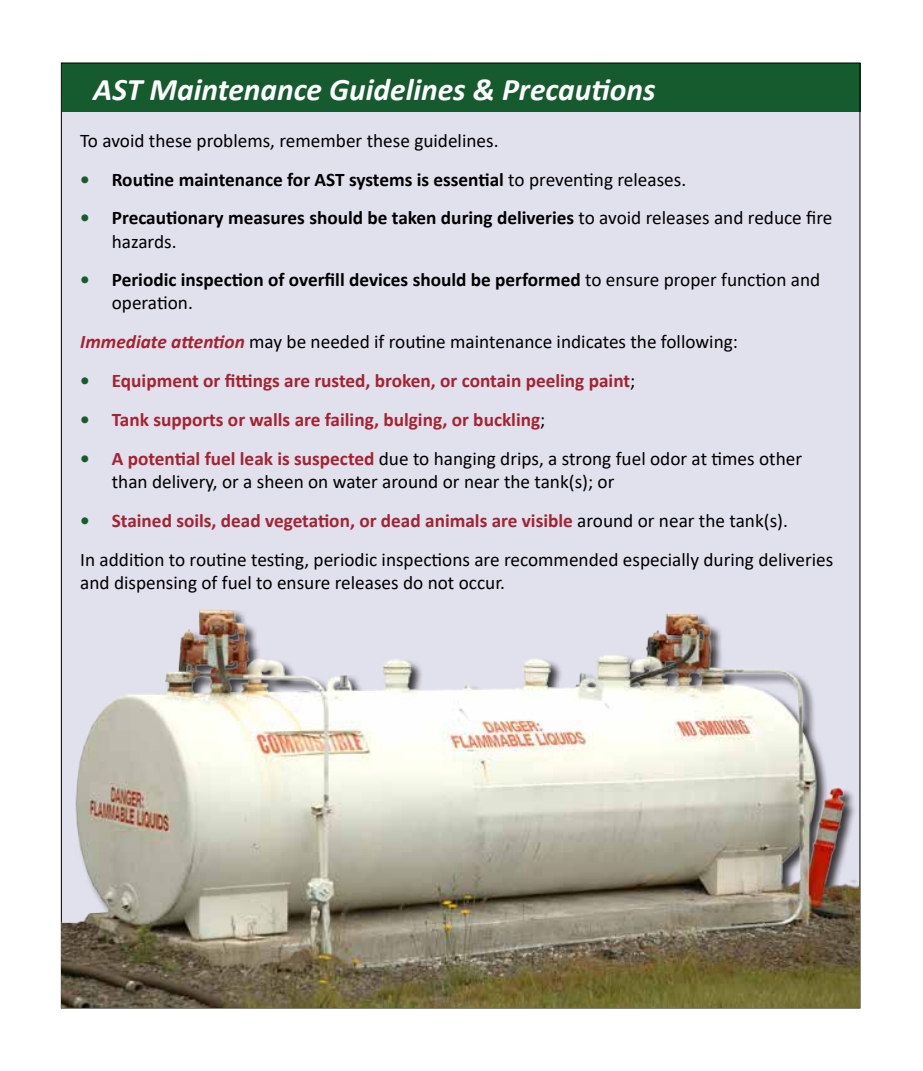
<style>
.page{position:relative;width:923px;height:1071px;background:#fff}
.page>*{position:absolute;margin:0;border:0;box-sizing:border-box;transform-origin:0 0}
.t1{font:italic 700 31.5px "Calibri";color:#fff}
.t2{font:19.25px/23.1px "Calibri";color:#000}
.t3{font:700 19.25px/23.1px "Calibri";color:#000}
.t4{font:700 19.25px "Calibri";color:#a62230}
.s1{color:#155b2e}
.s2{font-weight:400}
.s3{font-weight:700;font-style:italic;color:#a62230}
.s4{font-weight:400;color:#000}
.s5{font-weight:700;color:#155b2e}
.s6{font-weight:700;color:#a62230}
</style>
<div class="page">
<div style="left:61px;top:63px;width:798px;height:945px;background:#e1e0ed"></div>
<div style="left:62px;top:63px;width:798px;height:49px;background:#155b2e"></div>
<img style="left:61px;top:601px;width:798px;height:407px">
<h1 class="t1" style="left:93px;top:67px;width:563px">AST Maintenance Guidelines &amp; Precautions</h1>
<p class="t2" style="left:80px;top:128px;width:419px">To avoid these problems, remember these guidelines.</p>
<p class="t3" style="left:80px;top:167px;width:607px"><span class="s1">•</span> Routine maintenance for AST systems is essential <span class="s2">to preventing releases.</span></p>
<p class="t3" style="left:112px;top:206px;width:722px;text-indent:-31px"><span class="s1">•</span> Precautionary measures should be taken during deliveries <span class="s2">to avoid releases and reduce fire hazards.</span></p>
<p class="t3" style="left:112px;top:268px;width:709px;text-indent:-31px"><span class="s1">•</span> Periodic inspection of overfill devices should be performed <span class="s2">to ensure proper function and operation.</span></p>
<p class="t2" style="left:80px;top:330px;width:659px"><span class="s3">Immediate attention</span> may be needed if routine maintenance indicates the following:</p>
<p class="t4" style="left:80px;top:367px;width:556px"><span class="s1">•</span> Equipment or fittings are rusted, broken, or contain peeling paint<span class="s4">;</span></p>
<p class="t4" style="left:80px;top:406px;width:466px"><span class="s1">•</span> Tank supports or walls are failing, bulging, or buckling<span class="s4">;</span></p>
<p class="t2" style="left:112px;top:446px;width:691px;text-indent:-31px"><span class="s5">•</span> <span class="s6">A potential fuel leak is suspected</span> due to hanging drips, a strong fuel odor at times other than delivery, or a sheen on water around or near the tank(s); or</p>
<p class="t2" style="left:80px;top:501px;width:754px;line-height:38.9px"><span class="s5">•</span> <span class="s6">Stained soils, dead vegetation, or dead animals are visible</span> around or near the tank(s).<br>In addition to routine testing, periodic inspections are recommended especially during deliveries</p>
<p class="t2" style="left:80px;top:570px;width:426px">and dispensing of fuel to ensure releases do not occur.</p>
</div>
